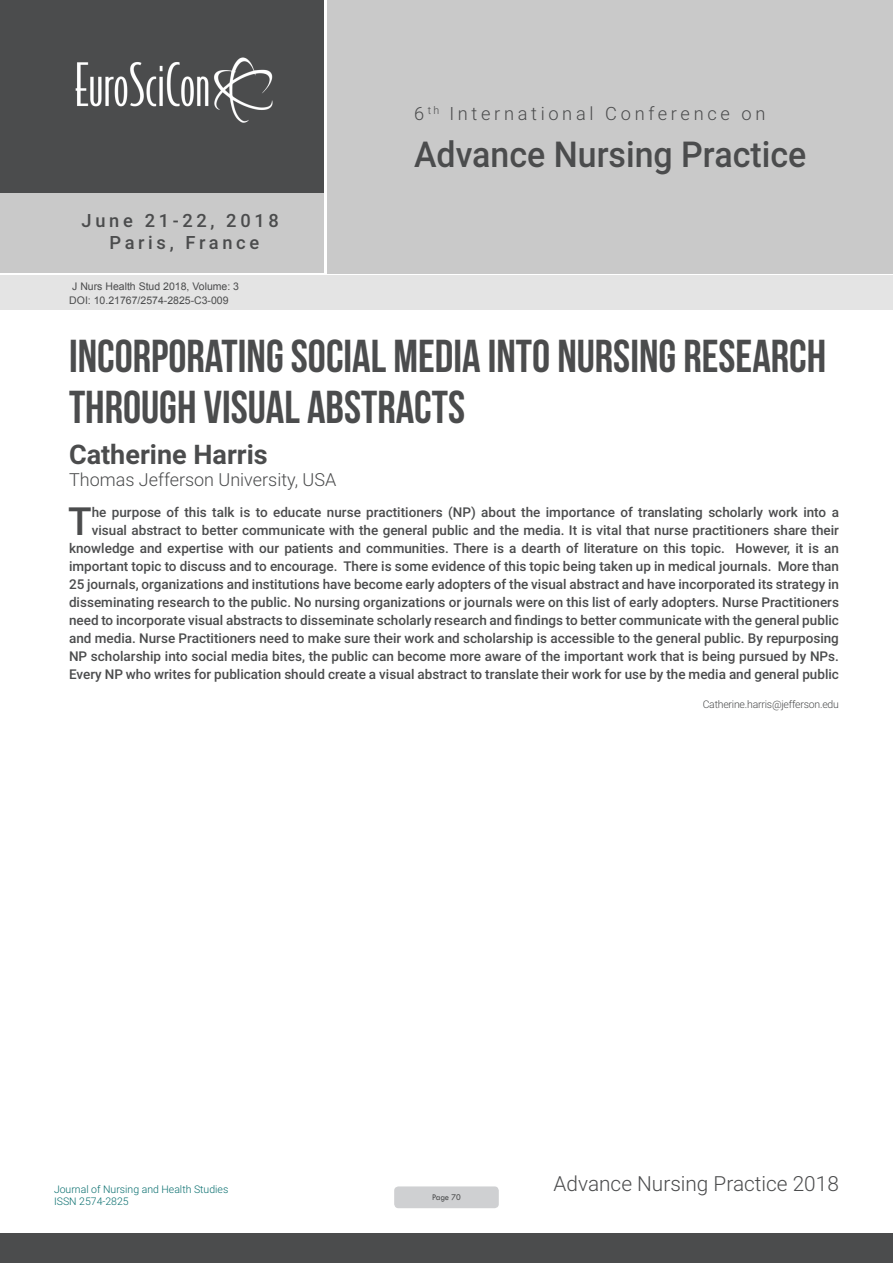
<style>
.page{position:relative;width:893px;height:1263px;background:#fff}
.page>*{position:absolute;margin:0;border:0;box-sizing:border-box;transform-origin:0 0}
.t1{font:46.05px/50.7px "Bebas Neue";color:#4b4c4d}
.Abstract{font:500 38.85px "Roboto";color:#4b4c4d}
.t2{font:500 35.7px "Roboto";color:#4b4c4d;scale:.95 1}
.t3{font:700 27px "Roboto";color:#4b4c4d}
.t4{font:300 20.85px "Roboto";color:#4b4c4d}
.t5{font:300 18.3px "Roboto";letter-spacing:.2em;color:#4b4c4d}
.t6{font:500 18.3px/21.9px "Roboto";letter-spacing:.2em;color:#4b4c4d;text-align:center}
.t7{font:300 18px "Roboto";color:#4b4c4d}
.Abstract-2{font:500 13.5px/18px "Roboto";color:#4b4c4d;text-align:right}
.t8{font:10.5px "Arial";color:#4b4c4d}
.t9{font:300 10.5px/12.6px "Roboto";color:#086e6e}
.Biography{font:300 10.5px "Roboto";letter-spacing:-.02em;color:#4b4c4d}
.t10{font:9px "Tw Cen";letter-spacing:-.02em;color:#4b4c4d;scale:.95 1}
</style>
<div class="page">
<div style="left:0;top:0;width:323px;height:193px;background:#4b4c4d"></div>
<div style="left:1px;top:193px;width:323px;height:80px;background:#c9c9c9"></div>
<div style="left:327px;top:0;width:566px;height:273px;background:#c9c9c9"></div>
<img style="left:75px;top:57px;width:198px;height:66px">
<div style="left:0;top:1233px;width:893px;height:30px;background:#4b4c4d"></div>
<div style="left:1px;top:275px;width:892px;height:35px;background:#e4e4e4"></div>
<div style="left:394px;top:1186px;width:105px;height:22px;background:#cfd0d2;border-radius:4px"></div>
<h3 class="t6" style="left:82px;top:209px;width:199px">June 21-22, 2018<br>Paris, France</h3>
<p class="t8" style="left:72px;top:279px;width:168px">J Nurs Health Stud 2018, Volume: 3</p>
<p class="t8" style="left:69px;top:293px;width:161px">DOI: 10.21767/2574-2825-C3-009</p>
<h3 class="t5" style="left:414px;top:100px;width:353px">6 <sup>th</sup> International Conference on</h3>
<h3 class="t2" style="left:414px;top:129px;width:414px">Advance Nursing Practice</h3>
<p class="t1" style="left:69px;top:330px;width:759px">INCORPORATING SOCIAL MEDIA INTO NURSING RESEARCH<br>THROUGH VISUAL ABSTRACTS</p>
<p class="t3" style="left:69px;top:436px;width:200px">Catherine Harris</p>
<p class="t7" style="left:69px;top:467px;width:269px">Thomas Jefferson University, USA</p>
<p class="Abstract-2" style="left:69px;top:503px;width:771px">he purpose of this talk is to educate nurse practitioners (NP) about the importance of translating scholarly work into a visual abstract to better communicate with the general public and the media. It is vital that nurse practitioners share their knowledge and expertise with our patients and communities. There is a dearth of literature on this topic. However, it is an important topic to discuss and to encourage. There is some evidence of this topic being taken up in medical journals. More than 25 journals, organizations and institutions have become early adopters of the visual abstract and have incorporated its strategy in disseminating research to the public. No nursing organizations or journals were on this list of early adopters. Nurse Practitioners need to incorporate visual abstracts to disseminate scholarly research and findings to better communicate with the general public and media. Nurse Practitioners need to make sure their work and scholarship is accessible to the general public. By repurposing NP scholarship into social media bites, the public can become more aware of the important work that is being pursued by NPs.<br>Every NP who writes for publication should create a visual abstract to translate their work for use by the media and general public</p>
<p class="Biography" style="left:703px;top:697px;width:138px">Catherine.harris@jefferson.edu</p>
<p class="Abstract" style="left:68px;top:494px;width:25px">T</p>
<p class="t9" style="left:54px;top:1182px;width:176px">Journal of Nursing and Health Studies<br>ISSN 2574-2825</p>
<p class="t10" style="left:432px;top:1192px;width:32px">Page 70</p>
<h3 class="t4" style="left:554px;top:1169px;width:287px">Advance Nursing Practice 2018</h3>
</div>
